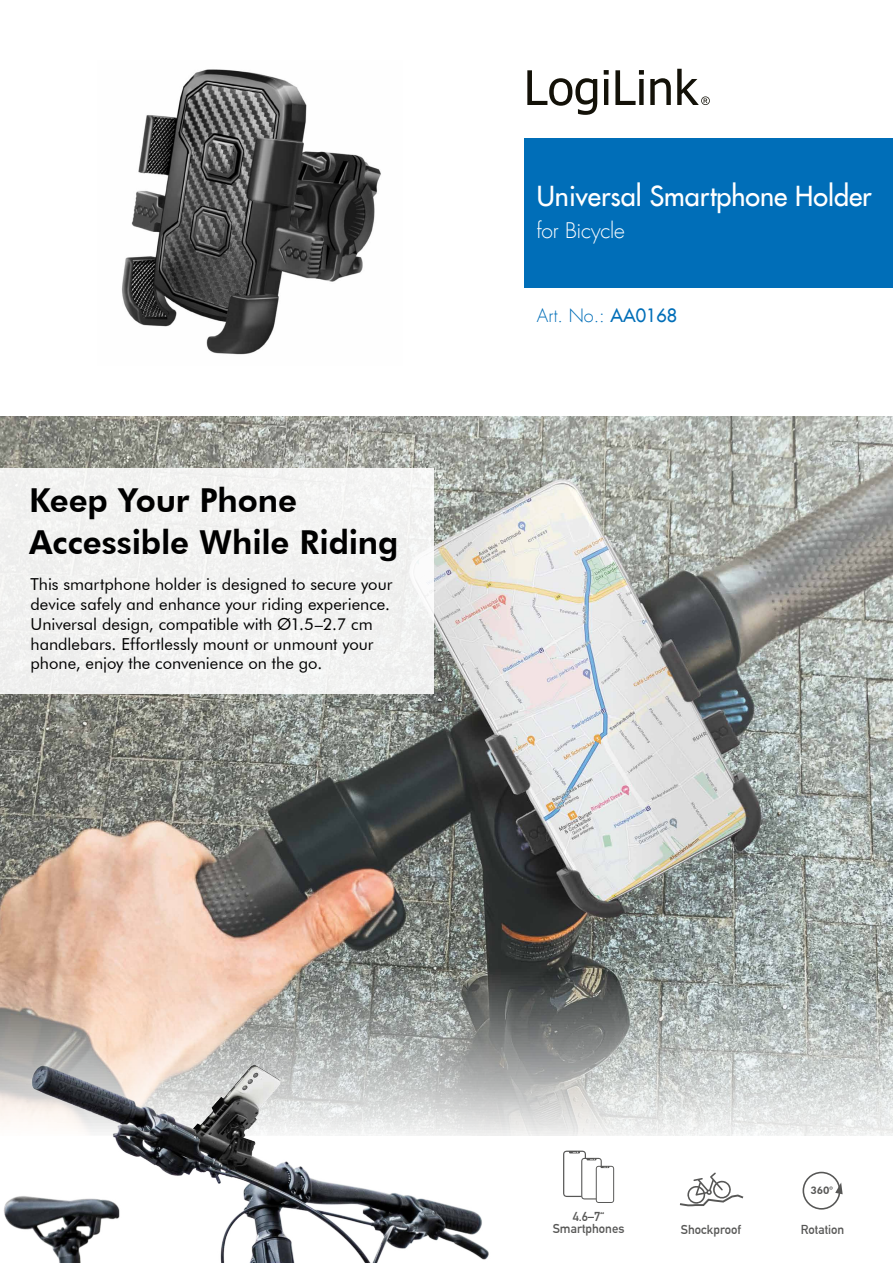
<style>
.page{position:relative;width:893px;height:1263px;background:#fff}
.page>*{position:absolute;margin:0;border:0;box-sizing:border-box;transform-origin:0 0}
.t1{font:800 33px/42px "Futura BT";letter-spacing:-.005em;color:#000}
.t2{font:27px "Futura LT";color:#fff}
.t3{font:300 21px "Futura LT";letter-spacing:-.015em;color:#fff}
.t4{font:300 18px "Futura LT";color:#006eb8}
.t5{font:16.5px/19.8px "Futura BT";color:#000}
.t6{font:700 12.6px/12.6px "DIN Alternate";color:#575756;text-align:center}
.t7{font:800 10.5px "Futura BT";color:#575756}
.s1{font-weight:400}
</style>
<div class="page">
<img style="left:0;top:416px;width:893px;height:719px">
<div style="left:524px;top:138px;width:369px;height:150px;background:#006eb8"></div>
<svg style="left:527px;top:69px;width:183px;height:46px"></svg>
<svg style="left:679px;top:1172px;width:65px;height:35px"></svg>
<svg style="left:563px;top:1150px;width:51px;height:53px"></svg>
<div style="left:0;top:468px;width:433px;height:225px;background:#f2f2f1"></div>
<img style="left:122px;top:69px;width:259px;height:286px">
<img style="left:3px;top:1052px;width:492px;height:211px">
<svg style="left:802px;top:1172px;width:41px;height:37px"></svg>
<h1 class="t1" style="left:29px;top:479px;width:371px">Keep Your Phone<br>Accessible While Riding</h1>
<p class="t5" style="left:30px;top:574px;width:363px">This smartphone holder is designed to secure your device safely and enhance your riding experience.<br>Universal design, compatible with Ø1.5–2.7 cm handlebars. Effortlessly mount or unmount your phone, enjoy the convenience on the go.</p>
<h2 class="t2" style="left:537px;top:179px;width:336px">Universal Smartphone Holder</h2>
<p class="t3" style="left:537px;top:217px;width:90px">for Bicycle</p>
<p class="t4" style="left:537px;top:305px;width:142px">Art. No.: <span class="s1">AA0168</span></p>
<p class="t6" style="left:553px;top:1209px;width:73px">4.6–7“<br>Smartphones</p>
<p class="t6" style="left:681px;top:1222px;width:62px">Shockproof</p>
<p class="t7" style="left:810px;top:1184px;width:24px">360°</p>
<p class="t6" style="left:801px;top:1222px;width:45px">Rotation</p>
</div>
